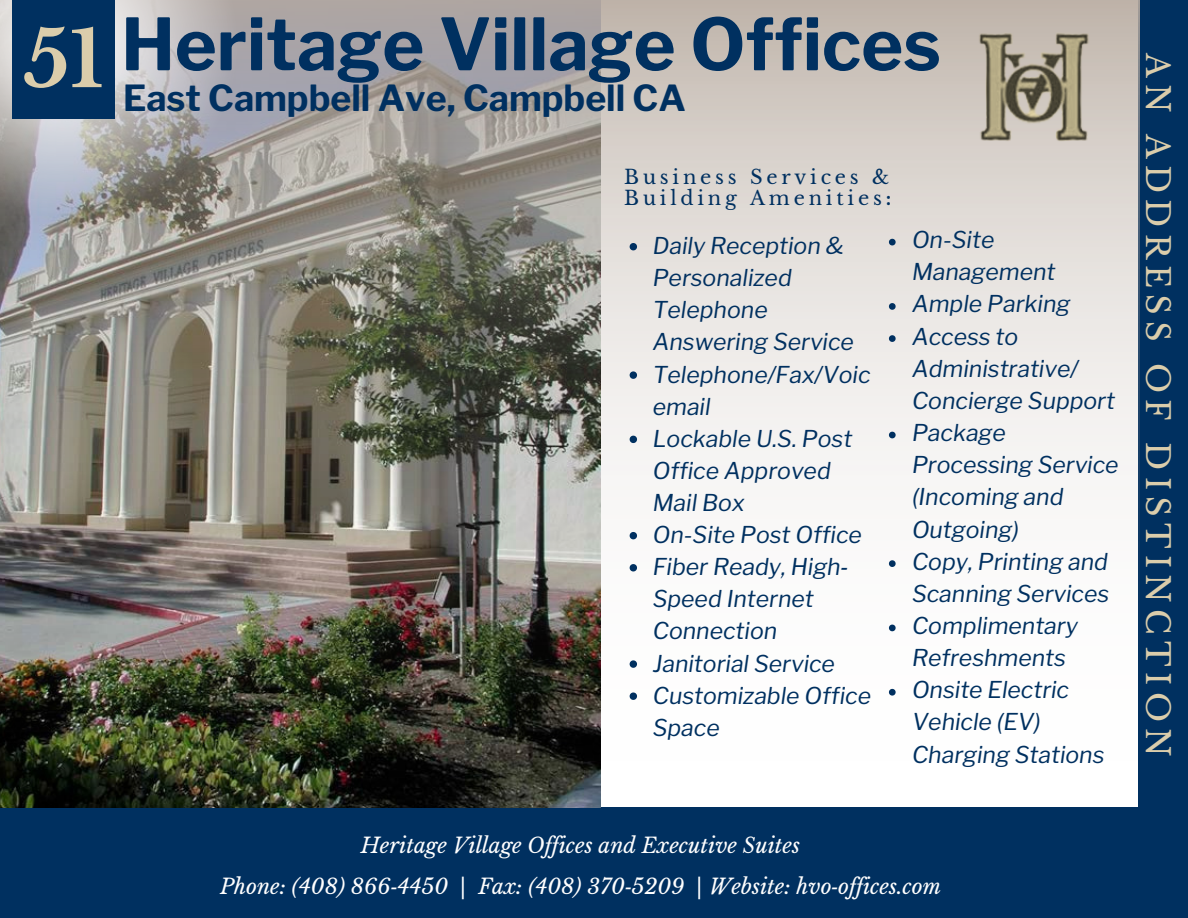
<style>
.page{position:relative;width:1188px;height:918px;background:#fff}
.page>*{position:absolute;margin:0;border:0;box-sizing:border-box;transform-origin:0 0}
.t1{font:700 77.7px "Libre Baskerville";color:#dbcdab}
.t2{font:700 71.4px "Libre Franklin";color:#003060}
.t3{font:700 35.7px "Libre Franklin";color:#003060}
.t4{font:31.8px "Libre Baskerville";letter-spacing:.195em;color:#dbcdab}
.t5{font:italic 23.1px/32.1px "Libre Franklin";color:#003060}
.t6{font:italic 21px "Libre Baskerville";color:#fff}
.t7{font:19.5px "Libre Baskerville";letter-spacing:.195em;color:#003060}
.s1{font-weight:700}
.s2{font-family:"Noto Sans"}
</style>
<div class="page">
<div style="left:1138px;top:0;width:50px;height:816px;background:#003060"></div>
<div style="left:587px;top:807px;width:601px;height:111px;background:#003060"></div>
<div style="left:0;top:807px;width:797px;height:111px;background:#003060"></div>
<img style="left:0;top:0;width:1139px;height:808px">
<img style="left:971px;top:33px;width:125px;height:111px">
<svg style="left:0;top:0;width:253px;height:233px"></svg>
<div style="left:12px;top:0;width:103px;height:119px;background:#003060"></div>
<svg style="left:630px;top:243px;width:7px;height:7px"></svg>
<svg style="left:630px;top:371px;width:7px;height:8px"></svg>
<svg style="left:630px;top:436px;width:7px;height:7px"></svg>
<svg style="left:630px;top:532px;width:7px;height:7px"></svg>
<svg style="left:630px;top:564px;width:7px;height:7px"></svg>
<svg style="left:630px;top:660px;width:7px;height:8px"></svg>
<svg style="left:630px;top:693px;width:7px;height:7px"></svg>
<svg style="left:889px;top:239px;width:7px;height:6px"></svg>
<svg style="left:889px;top:303px;width:7px;height:7px"></svg>
<svg style="left:889px;top:335px;width:7px;height:7px"></svg>
<svg style="left:889px;top:432px;width:7px;height:6px"></svg>
<svg style="left:889px;top:560px;width:7px;height:7px"></svg>
<svg style="left:889px;top:625px;width:7px;height:6px"></svg>
<svg style="left:889px;top:689px;width:7px;height:7px"></svg>
<p class="t1" style="left:23px;top:12px;width:82px">51</p>
<p class="t2" style="left:121px;top:1px;width:821px">Heritage Village Offices</p>
<p class="t3" style="left:123px;top:77px;width:565px">East Campbell Ave, Campbell CA</p>
<p class="t7" style="left:624px;top:165px;width:266px">Business Services &amp;</p>
<p class="t7" style="left:624px;top:186px;width:269px">Building Amenities<span class="s1">:</span></p>
<p class="t5" style="left:653px;top:230px;width:203px">Daily Reception &amp;<br>Personalized<br>Telephone<br>Answering Service</p>
<p class="t5" style="left:653px;top:358px;width:219px">Telephone/Fax/Voic email</p>
<p class="t5" style="left:653px;top:422px;width:201px">Lockable U.S. Post<br>Office Approved<br>Mail Box</p>
<p class="t5" style="left:653px;top:519px;width:211px">On-Site Post Office</p>
<p class="t5" style="left:653px;top:551px;width:197px">Fiber Ready, High<span class="s2">‐<br></span>Speed Internet<br>Connection</p>
<p class="t5" style="left:653px;top:647px;width:184px">Janitorial Service</p>
<p class="t5" style="left:653px;top:679px;width:220px">Customizable Office<br>Space</p>
<p class="t5" style="left:912px;top:224px;width:145px">On-Site<br>Management</p>
<p class="t5" style="left:912px;top:288px;width:160px">Ample Parking</p>
<p class="t5" style="left:912px;top:320px;width:204px">Access to<br>Administrative/<br>Concierge Support</p>
<p class="t5" style="left:912px;top:417px;width:208px">Package<br>Processing Service (Incoming and<br>Outgoing)</p>
<p class="t5" style="left:912px;top:545px;width:199px">Copy, Printing and<br>Scanning Services</p>
<p class="t5" style="left:912px;top:610px;width:167px">Complimentary<br>Refreshments</p>
<p class="t5" style="left:912px;top:674px;width:194px">Onsite Electric<br>Vehicle (EV)<br>Charging Stations</p>
<p class="t6" style="left:361px;top:832px;width:441px">Heritage Village Of ices and Executive Suites</p>
<p class="t6" style="left:220px;top:873px;width:722px">Phone: (408) 866<span class="s2">‐</span>4450 | Fax: (408) 370<span class="s2">‐</span>5209 | Website: hvo<span class="s2">‐</span>of ices.com</p>
<p class="t4" style="left:1177px;top:53px;width:705px;rotate:90deg">AN ADDRESS OF DISTINCTION</p>
</div>
